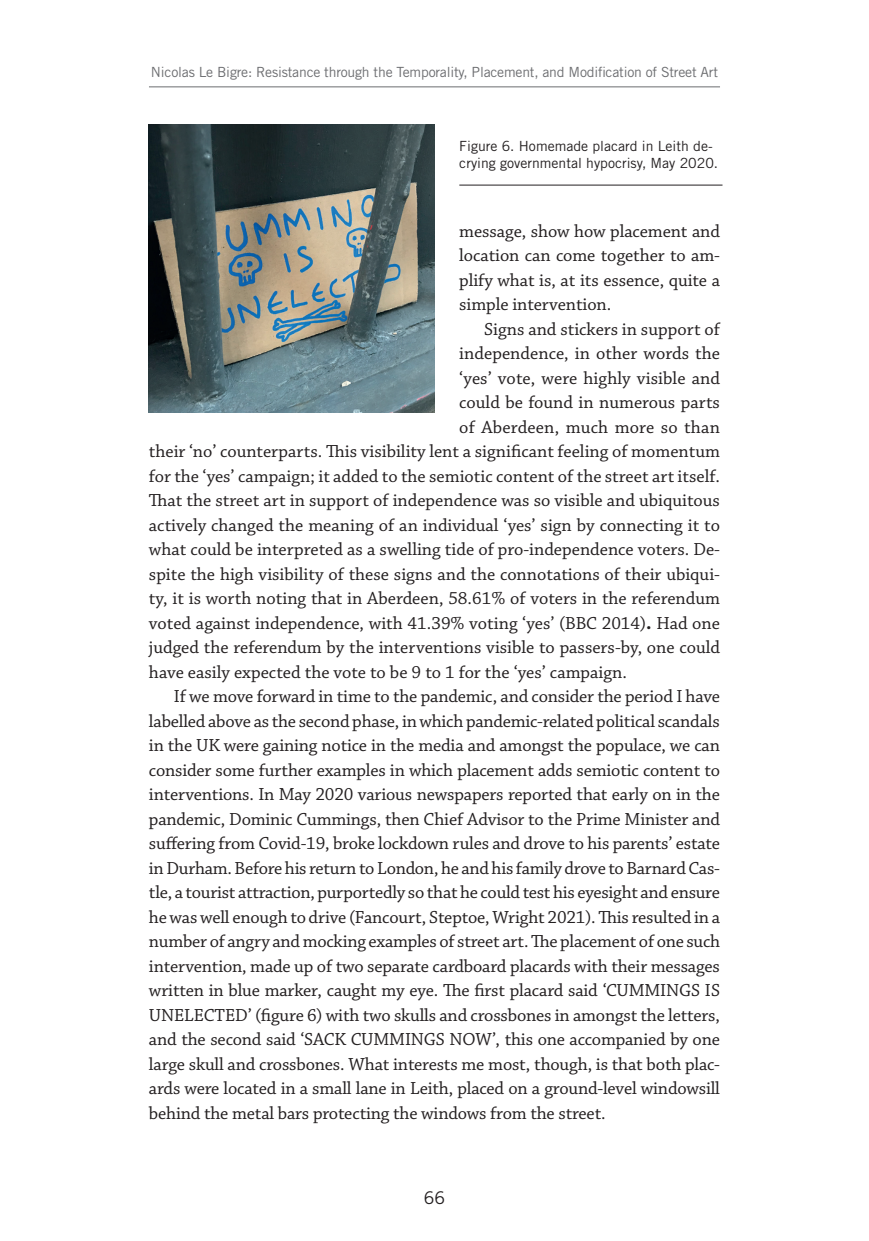
<style>
.page{position:relative;width:869px;height:1241px;background:#fff}
.page>*{position:absolute;margin:0;border:0;box-sizing:border-box;transform-origin:0 0}
.t1{font:18.38px/24.5px "Chaparral Pro";letter-spacing:-.01em;color:#231f20;text-align:justify}
.t2{font:18.38px "Chaparral Pro";letter-spacing:.01em;color:#231f20}
.t3{font:17.5px "Trade Gothic LT Std";color:#231f20}
.t4{font:14px "Trade Gothic LT Std";letter-spacing:-.015em;color:#6c6d70}
.t5{font:14px/16.8px "Trade Gothic LT Std";color:#231f20}
.s1{font-weight:700}
</style>
<div class="page">
<hr style="left:149px;top:86px;width:570px;height:1px;background:#6c6d70">
<hr style="left:459px;top:185px;width:263px;height:1px;background:#231f20">
<img style="left:149px;top:124px;width:285px;height:288px">
<p class="t4" style="left:151px;top:64px;width:568px">Nicolas Le Bigre: Resistance through the Temporality, Placement, and Modification of Street Art</p>
<p class="t5" style="left:459px;top:137px;width:260px">Figure 6. Homemade placard in Leith de&shy;crying governmental hypocrisy, May 2020.</p>
<p class="t1" style="left:459px;top:219px;width:262px">message, show how placement and location can come together to am&shy;plify what is, at its essence, quite a simple intervention.</p>
<p class="t1" style="left:484px;top:317px;width:237px">Signs and stickers in support of</p>
<p class="t1" style="left:459px;top:342px;width:262px">independence, in other words the</p>
<p class="t1" style="left:459px;top:366px;width:262px">‘yes’ vote, were highly visible and</p>
<p class="t1" style="left:459px;top:391px;width:262px">could be found in numerous parts</p>
<p class="t2" style="left:459px;top:416px;width:262px">of Aberdeen, much more so than</p>
<p class="t1" style="left:149px;top:440px;width:572px">their ‘no’ counterparts. This visibility lent a significant feeling of momentum</p>
<p class="t1" style="left:149px;top:464px;width:572px">for the ‘yes’ campaign; it added to the semiotic content of the street art itself.</p>
<p class="t1" style="left:149px;top:489px;width:572px">That the street art in support of independence was so visible and ubiquitous</p>
<p class="t1" style="left:149px;top:513px;width:572px">actively changed the meaning of an individual ‘yes’ sign by connecting it to</p>
<p class="t1" style="left:149px;top:538px;width:572px">what could be interpreted as a swelling tide of pro-independence voters. De-</p>
<p class="t1" style="left:149px;top:562px;width:572px">spite the high visibility of these signs and the connotations of their ubiqui-</p>
<p class="t1" style="left:149px;top:586px;width:572px">ty, it is worth noting that in Aberdeen, 58.61% of voters in the referendum</p>
<p class="t1" style="left:149px;top:611px;width:572px">voted against independence, with 41.39% voting ‘yes’ (BBC 2014)<span class="s1">.</span> Had one</p>
<p class="t1" style="left:149px;top:635px;width:572px">judged the referendum by the interventions visible to passers-by, one could</p>
<p class="t1" style="left:149px;top:660px;width:479px">have easily expected the vote to be 9 to 1 for the ‘yes’ campaign.</p>
<p class="t1" style="left:174px;top:684px;width:547px">If we move forward in time to the pandemic, and consider the period I have</p>
<p class="t1" style="left:149px;top:709px;width:572px">labelled above as the second phase, in which pandemic-related political scandals</p>
<p class="t1" style="left:149px;top:733px;width:572px">in the UK were gaining notice in the media and amongst the populace, we can</p>
<p class="t1" style="left:149px;top:758px;width:572px">consider some further examples in which placement adds semiotic content to</p>
<p class="t1" style="left:149px;top:782px;width:572px">interventions. In May 2020 various newspapers reported that early on in the</p>
<p class="t1" style="left:149px;top:807px;width:572px">pandemic, Dominic Cummings, then Chief Advisor to the Prime Minister and</p>
<p class="t1" style="left:149px;top:831px;width:572px">suffering from Covid-19, broke lockdown rules and drove to his parents’ estate</p>
<p class="t1" style="left:149px;top:856px;width:572px">in Durham. Before his return to London, he and his family drove to Barnard Cas-</p>
<p class="t1" style="left:149px;top:880px;width:572px">tle, a tourist attraction, purportedly so that he could test his eyesight and ensure</p>
<p class="t1" style="left:149px;top:905px;width:572px">he was well enough to drive (Fancourt, Steptoe, Wright 2021). This resulted in a</p>
<p class="t1" style="left:149px;top:929px;width:572px">number of angry and mocking examples of street art. The placement of one such</p>
<p class="t1" style="left:149px;top:954px;width:572px">intervention, made up of two separate cardboard placards with their messages</p>
<p class="t1" style="left:149px;top:978px;width:572px">written in blue marker, caught my eye. The first placard said ‘CUMMINGS IS</p>
<p class="t1" style="left:149px;top:1003px;width:572px">UNELECTED’ (figure 6) with two skulls and crossbones in amongst the letters,</p>
<p class="t1" style="left:149px;top:1027px;width:572px">and the second said ‘SACK CUMMINGS NOW’, this one accompanied by one</p>
<p class="t1" style="left:149px;top:1052px;width:572px">large skull and crossbones. What interests me most, though, is that both plac-</p>
<p class="t1" style="left:149px;top:1076px;width:572px">ards were located in a small lane in Leith, placed on a ground-level windowsill</p>
<p class="t1" style="left:149px;top:1101px;width:458px">behind the metal bars protecting the windows from the street.</p>
<p class="t3" style="left:423px;top:1186px;width:23px">66</p>
</div>
